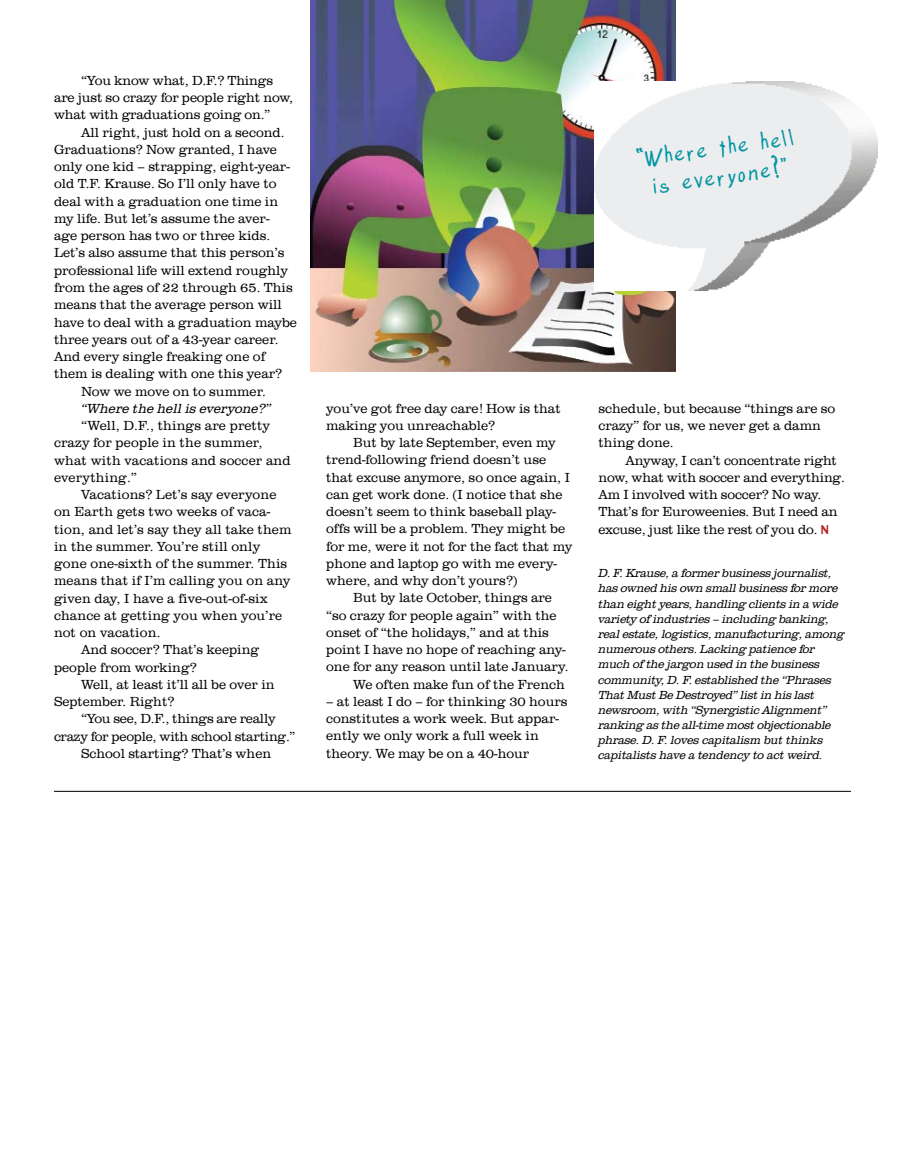
<style>
.page{position:relative;width:905px;height:1175px;background:#fff}
.page>*{position:absolute;margin:0;border:0;box-sizing:border-box;transform-origin:0 0}
.t1{font:700 32.85px/28.7px "JT Mc Calister";color:#0295a2;text-align:center}
.t2{font:300 13.5px/17.2px "URW Clarendon TCE";color:#000}
.t3{font:300 13.5px "URW Clarendon TCE";letter-spacing:-.02em;color:#000}
.t4{font:italic 300 13.5px "URW Clarendon TCE";color:#000}
.t5{font:italic 300 12px/15.1px "URW Clarendon TCE";letter-spacing:-.02em;color:#000}
.s1{font-family:"Ocean Sans Std";font-weight:700;color:#b22625}
</style>
<div class="page">
<hr style="left:54px;top:791px;width:796px;height:1px;background:#000">
<img style="left:310px;top:0;width:365px;height:371px">
<img style="left:594px;top:81px;width:284px;height:210px">
<p class="t2" style="left:54px;top:72px;width:241px;text-indent:27px">“You know what, D.F.? Things are just so crazy for people right now, what with graduations going on.”</p>
<p class="t2" style="left:81px;top:124px;width:205px">All right, just hold on a second.</p>
<p class="t2" style="left:54px;top:141px;width:224px">Graduations? Now granted, I have</p>
<p class="t2" style="left:54px;top:158px;width:237px">only one kid – strapping, eight-year-</p>
<p class="t2" style="left:54px;top:175px;width:224px">old T.F. Krause. So I’ll only have to</p>
<p class="t2" style="left:54px;top:193px;width:226px">deal with a graduation one time in</p>
<p class="t2" style="left:54px;top:210px;width:217px">my life. But let’s assume the aver-</p>
<p class="t2" style="left:54px;top:227px;width:218px">age person has two or three kids.</p>
<p class="t2" style="left:54px;top:245px;width:232px">Let’s also assume that this person’s</p>
<p class="t2" style="left:54px;top:262px;width:236px">professional life will extend roughly</p>
<p class="t2" style="left:54px;top:279px;width:240px">from the ages of 22 through 65. This</p>
<p class="t2" style="left:54px;top:296px;width:229px">means that the average person will</p>
<p class="t2" style="left:54px;top:314px;width:244px">have to deal with a graduation maybe</p>
<p class="t2" style="left:54px;top:331px;width:226px">three years out of a 43-year career.</p>
<p class="t2" style="left:54px;top:348px;width:213px">And every single freaking one of</p>
<p class="t2" style="left:54px;top:365px;width:229px">them is dealing with one this year?</p>
<p class="t2" style="left:81px;top:383px;width:186px">Now we move on to summer.</p>
<p class="t4" style="left:81px;top:400px;width:192px">“Where the hell is everyone?”</p>
<p class="t2" style="left:54px;top:417px;width:238px;text-indent:27px">“Well, D.F., things are pretty crazy for people in the summer, what with vacations and soccer and everything.”</p>
<p class="t2" style="left:81px;top:486px;width:197px">Vacations? Let’s say everyone</p>
<p class="t2" style="left:54px;top:503px;width:218px">on Earth gets two weeks of vaca-</p>
<p class="t2" style="left:54px;top:521px;width:239px">tion, and let’s say they all take them</p>
<p class="t2" style="left:54px;top:538px;width:208px">in the summer. You’re still only</p>
<p class="t2" style="left:54px;top:555px;width:235px">gone one-sixth of the summer. This</p>
<p class="t2" style="left:54px;top:572px;width:238px">means that if I’m calling you on any</p>
<p class="t2" style="left:54px;top:590px;width:215px">given day, I have a five-out-of-six</p>
<p class="t2" style="left:54px;top:607px;width:230px">chance at getting you when you’re</p>
<p class="t2" style="left:54px;top:624px;width:108px">not on vacation.</p>
<p class="t2" style="left:81px;top:641px;width:180px">And soccer? That’s keeping</p>
<p class="t2" style="left:54px;top:659px;width:144px">people from working?</p>
<p class="t2" style="left:81px;top:676px;width:195px">Well, at least it’ll all be over in</p>
<p class="t2" style="left:54px;top:693px;width:122px">September. Right?</p>
<p class="t3" style="left:81px;top:711px;width:196px">“You see, D.F., things are really</p>
<p class="t3" style="left:54px;top:728px;width:243px">crazy for people, with school starting.”</p>
<p class="t2" style="left:81px;top:745px;width:192px">School starting? That’s when</p>
<h1 class="t1" style="left:635px;top:146px;width:163px;rotate:-8deg">“Where the hell is everyone?”</h1>
<p class="t2" style="left:326px;top:399px;width:236px">you’ve got free day care! How is that making you unreachable?</p>
<p class="t2" style="left:353px;top:434px;width:204px">But by late September, even my</p>
<p class="t2" style="left:326px;top:451px;width:221px">trend-following friend doesn’t use</p>
<p class="t2" style="left:326px;top:468px;width:245px">that excuse anymore, so once again, I</p>
<p class="t2" style="left:326px;top:486px;width:238px">can get work done. (I notice that she</p>
<p class="t2" style="left:326px;top:503px;width:231px">doesn’t seem to think baseball play-</p>
<p class="t2" style="left:326px;top:520px;width:240px">offs will be a problem. They might be</p>
<p class="t2" style="left:326px;top:537px;width:248px">for me, were it not for the fact that my</p>
<p class="t2" style="left:326px;top:555px;width:232px">phone and laptop go with me every-</p>
<p class="t2" style="left:326px;top:572px;width:193px">where, and why don’t yours?)</p>
<p class="t2" style="left:353px;top:589px;width:200px">But by late October, things are</p>
<p class="t2" style="left:326px;top:607px;width:232px">“so crazy for people again” with the</p>
<p class="t2" style="left:326px;top:624px;width:224px">onset of “the holidays,” and at this</p>
<p class="t2" style="left:326px;top:641px;width:241px">point I have no hope of reaching any-</p>
<p class="t2" style="left:326px;top:658px;width:244px">one for any reason until late January.</p>
<p class="t2" style="left:353px;top:676px;width:213px">We often make fun of the French</p>
<p class="t2" style="left:326px;top:693px;width:243px">– at least I do – for thinking 30 hours constitutes a work week. But appar&shy;ently we only work a full week in theory. We may be on a 40-hour</p>
<p class="t2" style="left:598px;top:400px;width:238px">schedule, but because “things are so crazy” for us, we never get a damn thing done.</p>
<p class="t2" style="left:598px;top:452px;width:248px;text-indent:27px">Anyway, I can’t concentrate right now, what with soccer and everything.<br>Am I involved with soccer? No way.<br>That’s for Euroweenies. But I need an excuse, just like the rest of you do. <span class="s1">N</span></p>
<p class="t5" style="left:598px;top:566px;width:248px">D. F. Krause, a former business journalist, has owned his own small business for more than eight years, handling clients in a wide variety of industries – including banking, real estate, logistics, manufacturing, among numerous others. Lacking patience for much of the jargon used in the business community, D. F. established the “Phrases That Must Be Destroyed” list in his last newsroom, with “Synergistic Alignment” ranking as the all-time most objectionable phrase. D. F. loves capitalism but thinks capitalists have a tendency to act weird.</p>
</div>
